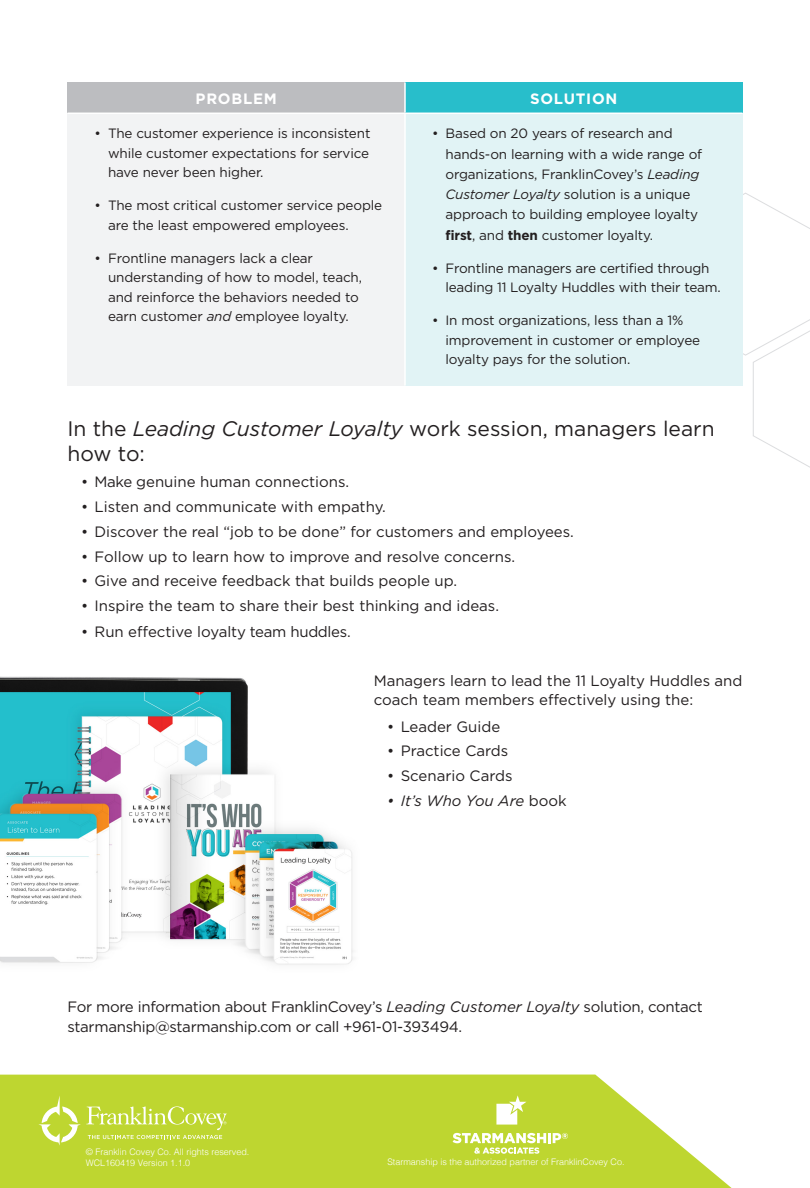
<style>
.page{position:relative;width:810px;height:1188px;background:#fff}
.page>*{position:absolute;margin:0;border:0;box-sizing:border-box;transform-origin:0 0}
.LCL-HL_2{font:21px/25.2px "Gotham";color:#231f20}
.LCL-Body{font:15px/19.5px "Gotham";color:#231f20}
.LCL-Body-2{font:15px/19.5px "Gotham";letter-spacing:-.02em;color:#231f20}
.t1{font:italic 15px "Gotham";color:#231f20}
.LCL-HL_3__White{font:700 15px "Gotham";letter-spacing:.05em;color:#fff}
.t2{font:13.5px/19.5px "Gotham";letter-spacing:-.01em;color:#231f20}
.LCL-Copyright{font:300 9px "Helvetica";color:#fff}
.s1{font-style:italic}
.s2{font-weight:700}
.s3{font-style:normal}
</style>
<div class="page">
<svg style="left:742px;top:192px;width:68px;height:276px"></svg>
<svg style="left:0;top:1075px;width:732px;height:113px;background:#c5da47"></svg>
<img style="left:0;top:676px;width:353px;height:289px">
<svg style="left:38px;top:1095px;width:189px;height:51px;background:#c6db4b"></svg>
<div style="left:68px;top:82px;width:337px;height:31px;background:#bcbdc0"></div>
<div style="left:405px;top:82px;width:337px;height:31px;background:#28becb"></div>
<div style="left:68px;top:113px;width:337px;height:273px;background:#f2f3f4"></div>
<div style="left:405px;top:113px;width:337px;height:273px;background:#e1f3f5"></div>
<hr style="left:68px;top:113px;width:337px;height:1px;background:#fff">
<hr style="left:404px;top:83px;width:2px;height:30px;background:#fff">
<hr style="left:405px;top:113px;width:337px;height:1px;background:#fff">
<hr style="left:404px;top:114px;width:2px;height:272px;background:#fff">
<svg style="left:496px;top:1095px;width:30px;height:30px"></svg>
<svg style="left:453px;top:1133px;width:115px;height:21px"></svg>
<p class="LCL-HL_3__White" style="left:196px;top:89px;width:83px">PROBLEM</p>
<p class="LCL-HL_3__White" style="left:530px;top:89px;width:89px">SOLUTION</p>
<p class="t2" style="left:108px;top:124px;width:264px;text-align:justify;text-indent:-14px">• The customer experience is inconsistent while customer expectations for service have never been higher.</p>
<p class="t2" style="left:108px;top:196px;width:276px;text-indent:-14px">• The most critical customer service people are the least empowered employees.</p>
<p class="t2" style="left:108px;top:248px;width:256px;text-indent:-14px">• Frontline managers lack a clear understanding of how to model, teach, and reinforce the behaviors needed to earn customer <span class="s1">and</span> employee loyalty.</p>
<p class="t2" style="left:446px;top:123px;width:258px;line-height:20.2px;text-indent:-14px">• Based on 20 years of research and hands-on learning with a wide range of organizations, FranklinCovey’s <span class="s1">Leading Customer Loyalty</span> solution is a unique approach to building employee loyalty <span class="s2">first</span>, and <span class="s2">then</span> customer loyalty.</p>
<p class="t2" style="left:446px;top:258px;width:277px;text-indent:-14px">• Frontline managers are certified through leading 11 Loyalty Huddles with their team.</p>
<p class="t2" style="left:446px;top:310px;width:256px;text-indent:-14px">• In most organizations, less than a 1% improvement in customer or employee loyalty pays for the solution.</p>
<p class="LCL-HL_2" style="left:68px;top:416px;width:649px">In the <span class="s1">Leading Customer Loyalty</span> work session, managers learn how to:</p>
<p class="LCL-Body" style="left:81px;top:472px;width:270px">• Make genuine human connections.</p>
<p class="LCL-Body" style="left:81px;top:497px;width:306px">• Listen and communicate with empathy.</p>
<p class="LCL-Body" style="left:81px;top:522px;width:494px">• Discover the real “job to be done” for customers and employees.</p>
<p class="LCL-Body" style="left:81px;top:546px;width:436px">• Follow up to learn how to improve and resolve concerns.</p>
<p class="LCL-Body" style="left:81px;top:571px;width:378px">• Give and receive feedback that builds people up.</p>
<p class="LCL-Body" style="left:81px;top:596px;width:420px">• Inspire the team to share their best thinking and ideas.</p>
<p class="LCL-Body-2" style="left:81px;top:622px;width:271px">• Run effective loyalty team huddles.</p>
<p class="LCL-Body" style="left:374px;top:671px;width:370px">Managers learn to lead the 11 Loyalty Huddles and coach team members effectively using the:</p>
<p class="LCL-Body" style="left:387px;top:716px;width:115px">• Leader Guide</p>
<p class="LCL-Body" style="left:387px;top:741px;width:123px">• Practice Cards</p>
<p class="LCL-Body" style="left:387px;top:766px;width:127px">• Scenario Cards</p>
<p class="t1" style="left:387px;top:791px;width:181px">• It’s Who You Are <span class="s3">book</span></p>
<p class="LCL-Body-2" style="left:68px;top:997px;width:637px">For more information about FranklinCovey’s <span class="s1">Leading Customer Loyalty</span> solution, contact starmanship@starmanship.com or call +961-01-393494.</p>
<p class="LCL-Copyright" style="left:86px;top:1144px;width:165px">© Franklin Covey Co. All rights reserved.</p>
<p class="LCL-Copyright" style="left:86px;top:1155px;width:106px">WCL160419 Version 1.1.0</p>
<p class="LCL-Copyright" style="left:387px;top:1154px;width:239px">Starmanship is the authorized partner of FranklinCovey Co.</p>
</div>
